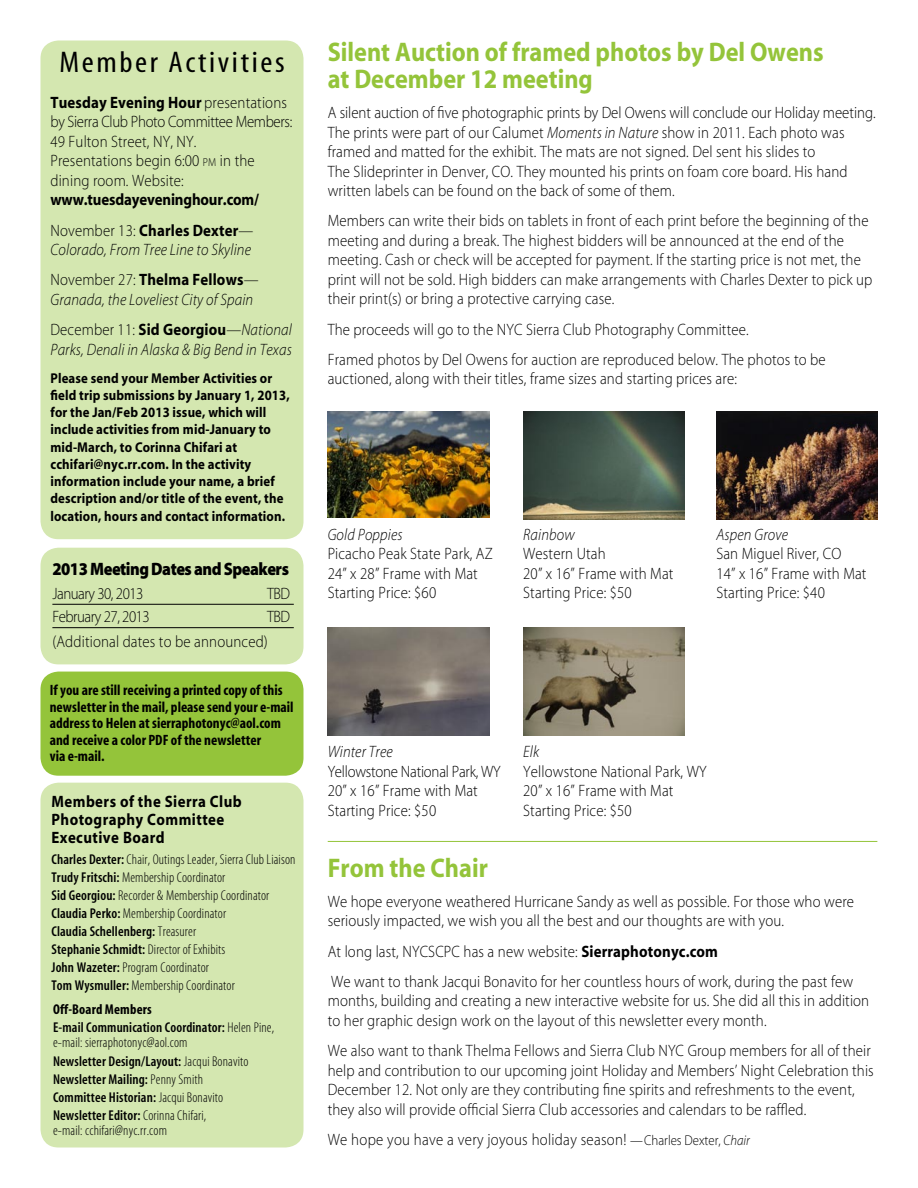
<style>
.page{position:relative;width:918px;height:1188px;background:#fff}
.page>*{position:absolute;margin:0;border:0;box-sizing:border-box;transform-origin:0 0}
.Column_Head{font:30px "Myriad MM 400 300";letter-spacing:.08em;color:#000;scale:1.1 1}
.Subhead_3{font:27px/27px "Myriad MM 700 600";color:#94c43a;scale:.9 1}
.Subhead_1{font:18px "Myriad MM 830 600";letter-spacing:-.03em;color:#000;scale:.9 1}
.Body_copy{font:16.5px/19.5px "Myriad MM 215 600";letter-spacing:.01em;color:#000;scale:.9 1}
.Body_copy-2{font:16.5px/19.5px "Myriad MM It 215 600";letter-spacing:.01em;color:#000;scale:.9 1}
.Board_Head{font:16.5px/18px "Myriad MM 700 600";letter-spacing:.03em;color:#000;scale:.9 1}
.Meeting_Date_and_Speaker{font:16.5px "Myriad MM 215 600";letter-spacing:-.03em;color:#000;scale:.9 1}
.t1{font:15px/16.5px "Myriad MM 700 300";color:#000}
.Board_List{font:14.25px/15.3px "Myriad MM 215 300";letter-spacing:.01em;color:#000}
.Member_Activity_Small_Print{font:14.25px/17.2px "Myriad MM 700 600";letter-spacing:.01em;color:#000;scale:.9 1}
.Board_List-2{font:14.25px "Myriad MM 565 300";letter-spacing:.01em;color:#000}
.Board_List-3{font:14.25px "Myriad MM 700 300";letter-spacing:.01em;color:#000}
.s1{font-family:"Myriad MM 700 600"}
.s2{font-size:11.55px}
.s3{font-family:"Myriad MM 215 600"}
.s4{font-family:"Myriad MM 565 300"}
.s5{font-family:"Myriad MM 215 300"}
.s6{font-family:"Myriad MM It 215 600"}
.s7{font-size:14.25px}
.s8{font-family:"Myriad MM It 215 600";font-size:14.25px}
</style>
<div class="page">
<div style="left:40px;top:548px;width:264px;height:116px;background:#d4e7b0"></div>
<hr style="left:52px;top:604px;width:242px;height:1px;background:#000">
<hr style="left:52px;top:627px;width:242px;height:1px;background:#000">
<div style="left:40px;top:40px;width:264px;height:499px;background:#d4e7b0"></div>
<svg style="left:40px;top:783px;width:264px;height:364px;fill:#d4e7b0"></svg>
<hr style="left:328px;top:841px;width:549px;height:1px;background:#94c43a">
<div style="left:40px;top:672px;width:264px;height:104px;background:#94c43a"></div>
<img style="left:328px;top:411px;width:162px;height:106px">
<img style="left:328px;top:627px;width:161px;height:108px">
<img style="left:523px;top:411px;width:162px;height:108px">
<img style="left:523px;top:627px;width:162px;height:108px">
<img style="left:716px;top:411px;width:161px;height:108px">
<p class="Column_Head" style="left:59px;top:47px;width:206px">Member Activities</p>
<p class="Body_copy" style="left:51px;top:93px;width:270px"><span class="s1">Tuesday Evening Hour</span> presentations by Sierra Club Photo Committee Members:<br>49 Fulton Street, NY, NY.<br>Presentations begin 6:00 <span class="s2">PM</span> in the dining room. Website: <span class="s1">www.tuesdayeveninghour.com/</span></p>
<p class="Body_copy-2" style="left:51px;top:221px;width:227px"><span class="s3">November 13:</span> <span class="s1">Charles Dexter</span><span class="s3">—<br></span>Colorado, From Tree Line to Skyline</p>
<p class="Body_copy-2" style="left:51px;top:271px;width:233px"><span class="s3">November 27:</span> <span class="s1">Thelma Fellows</span><span class="s3">—<br></span>Granada, the Loveliest City of Spain</p>
<p class="Body_copy-2" style="left:51px;top:321px;width:270px"><span class="s3">December 11:</span> <span class="s1">Sid Georgiou</span><span class="s3">—</span>National<br>Parks, Denali in Alaska &amp; Big Bend in Texas</p>
<p class="Member_Activity_Small_Print" style="left:51px;top:370px;width:267px">Please send your Member Activities or field trip submissions by January 1, 2013, for the Jan/Feb 2013 issue, which will include activities from mid-January to mid-March, to Corinna Chifari at cchifari@nyc.rr.com. In the activity information include your name, a brief description and/or title of the event, the location, hours and contact information.</p>
<p class="Subhead_1" style="left:52px;top:561px;width:264px">2013 Meeting Dates and Speakers</p>
<p class="Meeting_Date_and_Speaker" style="left:52px;top:585px;width:103px">January 30, 2013</p>
<p class="Meeting_Date_and_Speaker" style="left:267px;top:585px;width:27px">TBD</p>
<p class="Meeting_Date_and_Speaker" style="left:52px;top:609px;width:110px">February 27, 2013</p>
<p class="Meeting_Date_and_Speaker" style="left:267px;top:609px;width:27px">TBD</p>
<p class="Body_copy" style="left:52px;top:633px;width:241px">(Additional dates to be announced)</p>
<p class="t1" style="left:50px;top:683px;width:245px">If you are still receiving a printed copy of this newsletter in the mail, please send your e-mail address to Helen at sierraphotonyc@aol.com and receive a color PDF of the newsletter<br>via e-mail.</p>
<p class="Board_Head" style="left:52px;top:793px;width:213px">Members of the Sierra Club<br>Photography Committee<br>Executive Board</p>
<p class="Board_List" style="left:52px;top:852px;width:246px"><span class="s4">Charles Dexter:</span> Chair, Outings Leader, Sierra Club Liaison</p>
<p class="Board_List" style="left:52px;top:870px;width:175px"><span class="s4">Trudy Fritschi:</span> Membership Coordinator</p>
<p class="Board_List" style="left:52px;top:888px;width:219px"><span class="s4">Sid Georgiou:</span> Recorder &amp; Membership Coordinator</p>
<p class="Board_List" style="left:52px;top:906px;width:176px"><span class="s4">Claudia Perko:</span> Membership Coordinator</p>
<p class="Board_List-2" style="left:52px;top:924px;width:146px">Claudia Schellenberg: <span class="s5">Treasurer</span></p>
<p class="Board_List" style="left:52px;top:942px;width:175px"><span class="s4">Stephanie Schmidt:</span> Director of Exhibits</p>
<p class="Board_List" style="left:52px;top:960px;width:159px"><span class="s4">John Wazeter:</span> Program Coordinator</p>
<p class="Board_List" style="left:52px;top:978px;width:185px"><span class="s4">Tom Wysmuller:</span> Membership Coordinator</p>
<p class="Board_List-3" style="left:53px;top:1002px;width:100px">Off-Board Members</p>
<p class="Board_List" style="left:53px;top:1020px;width:223px"><span class="s4">E-mail Communication Coordinator:</span> Helen Pine, e-mail: sierraphotonyc@aol.com</p>
<p class="Board_List-2" style="left:53px;top:1054px;width:197px">Newsletter Design/Layout: <span class="s5">Jacqui Bonavito</span></p>
<p class="Board_List-2" style="left:53px;top:1072px;width:152px">Newsletter Mailing: <span class="s5">Penny Smith</span></p>
<p class="Board_List-2" style="left:53px;top:1090px;width:172px">Committee Historian: <span class="s5">Jacqui Bonavito</span></p>
<p class="Board_List" style="left:53px;top:1108px;width:155px"><span class="s4">Newsletter Editor:</span> Corinna Chifari, e-mail: cchifari@nyc.rr.com</p>
<p class="Subhead_3" style="left:328px;top:40px;width:553px">Silent Auction of framed photos by Del Owens at December 12 meeting</p>
<p class="Body_copy" style="left:328px;top:104px;width:610px">A silent auction of five photographic prints by Del Owens will conclude our Holiday meeting.<br>The prints were part of our Calumet <span class="s6">Moments in Nature</span> show in 2011. Each photo was framed and matted for the exhibit. The mats are not signed. Del sent his slides to<br>The Slideprinter in Denver, CO. They mounted his prints on foam core board. His hand written labels can be found on the back of some of them.</p>
<p class="Body_copy" style="left:328px;top:212px;width:607px">Members can write their bids on tablets in front of each print before the beginning of the meeting and during a break. The highest bidders will be announced at the end of the meeting. Cash or check will be accepted for payment. If the starting price is not met, the print will not be sold. High bidders can make arrangements with Charles Dexter to pick up their print(s) or bring a protective carrying case.</p>
<p class="Body_copy" style="left:328px;top:320px;width:469px">The proceeds will go to the NYC Sierra Club Photography Committee.</p>
<p class="Body_copy" style="left:328px;top:351px;width:555px">Framed photos by Del Owens for auction are reproduced below. The photos to be auctioned, along with their titles, frame sizes and starting prices are:</p>
<p class="Body_copy" style="left:328px;top:525px;width:185px"><span class="s6">Gold Poppies<br></span>Picacho Peak State Park, AZ<br>24” x 28” Frame with Mat<br>Starting Price: $60</p>
<p class="Body_copy" style="left:523px;top:525px;width:168px"><span class="s6">Rainbow<br></span>Western Utah<br>20” x 16” Frame with Mat<br>Starting Price: $50</p>
<p class="Body_copy" style="left:716px;top:525px;width:168px"><span class="s6">Aspen Grove<br></span>San Miguel River, CO<br>14” x 16” Frame with Mat<br>Starting Price: $40</p>
<p class="Body_copy" style="left:328px;top:743px;width:194px"><span class="s6">Winter Tree<br></span>Yellowstone National Park, WY<br>20” x 16” Frame with Mat<br>Starting Price: $50</p>
<p class="Body_copy" style="left:523px;top:743px;width:205px"><span class="s6">Elk<br></span>Yellowstone National Park, WY<br>20” x 16” Frame with Mat<br>Starting Price: $50</p>
<p class="Subhead_3" style="left:328px;top:855px;width:179px">From the Chair</p>
<p class="Body_copy" style="left:328px;top:892px;width:586px">We hope everyone weathered Hurricane Sandy as well as possible. For those who were seriously impacted, we wish you all the best and our thoughts are with you.</p>
<p class="Body_copy" style="left:328px;top:942px;width:435px">At long last, NYCSCPC has a new website: <span class="s1">Sierraphotonyc.com</span></p>
<p class="Body_copy" style="left:328px;top:973px;width:603px">We want to thank Jacqui Bonavito for her countless hours of work, during the past few months, building and creating a new interactive website for us. She did all this in addition to her graphic design work on the layout of this newsletter every month.</p>
<p class="Body_copy" style="left:328px;top:1042px;width:608px">We also want to thank Thelma Fellows and Sierra Club NYC Group members for all of their help and contribution to our upcoming joint Holiday and Members’ Night Celebration this December 12. Not only are they contributing fine spirits and refreshments to the event, they also will provide official Sierra Club accessories and calendars to be raffled.</p>
<p class="Body_copy" style="left:328px;top:1131px;width:470px">We hope you have a very joyous holiday season! <span class="s7">—Charles Dexter,</span> <span class="s8">Chair</span></p>
</div>
